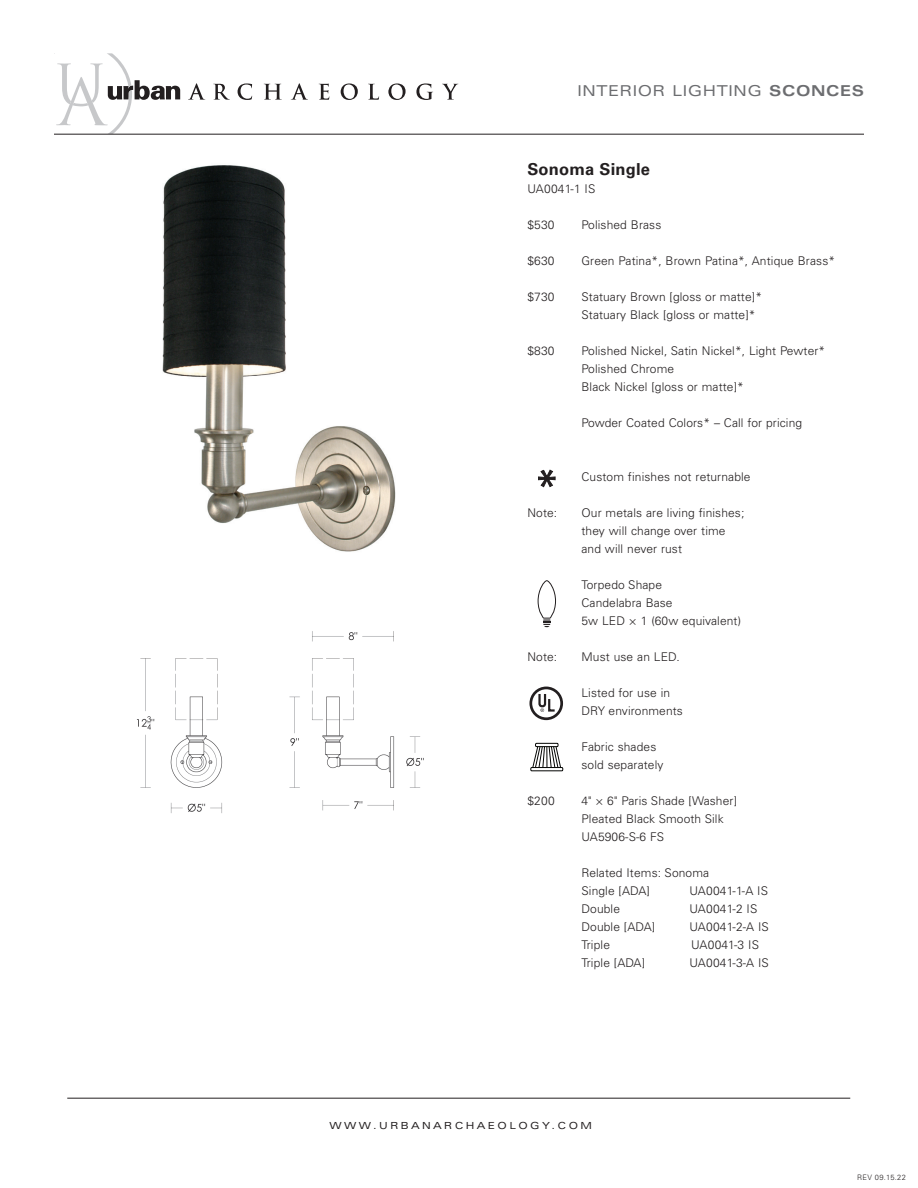
<style>
.page{position:relative;width:918px;height:1188px;background:#fff}
.page>*{position:absolute;margin:0;border:0;box-sizing:border-box;transform-origin:0 0}
.t1{font:700 16.5px "Univers LT Pro 65";letter-spacing:.01em;color:#231f20}
.t2{font:expanded 15px "Univers LT Pro";letter-spacing:.04em;color:#6c6d70}
.t3{font:300 12px/18px "Univers LT Pro 45";letter-spacing:.01em;color:#231f20}
.t4{font:expanded 9.75px "Univers LT Pro";letter-spacing:.25em;color:#231f20}
.t5{font:300 7.5px "Univers LT Pro 45";letter-spacing:.04em;color:#231f20}
.s1{font-weight:700}
</style>
<div class="page">
<svg style="left:188px;top:83px;width:17px;height:17px"></svg>
<svg style="left:213px;top:84px;width:17px;height:16px"></svg>
<svg style="left:238px;top:83px;width:14px;height:17px"></svg>
<svg style="left:264px;top:84px;width:18px;height:16px"></svg>
<svg style="left:291px;top:83px;width:17px;height:17px"></svg>
<svg style="left:319px;top:84px;width:10px;height:16px"></svg>
<svg style="left:341px;top:83px;width:17px;height:17px"></svg>
<svg style="left:368px;top:84px;width:11px;height:16px"></svg>
<svg style="left:388px;top:83px;width:18px;height:17px"></svg>
<svg style="left:416px;top:83px;width:17px;height:17px"></svg>
<svg style="left:442px;top:84px;width:16px;height:16px"></svg>
<svg style="left:54px;top:53px;width:126px;height:81px"></svg>
<hr style="left:54px;top:134px;width:810px;height:1px;background:#231f20">
<hr style="left:67px;top:1098px;width:783px;height:1px;background:#231f20">
<img style="left:137px;top:631px;width:287px;height:182px">
<img style="left:162px;top:165px;width:234px;height:387px">
<svg style="left:538px;top:470px;width:17px;height:17px"></svg>
<div style="left:535px;top:743px;width:23px;height:4px;border:1px solid #040503"></div>
<div style="left:531px;top:767px;width:32px;height:4px;border:1px solid #040503"></div>
<svg style="left:532px;top:746px;width:29px;height:22px"></svg>
<svg style="left:529px;top:687px;width:34px;height:33px"></svg>
<svg style="left:538px;top:580px;width:18px;height:47px"></svg>
<p class="t2" style="left:578px;top:82px;width:288px">INTERIOR LIGHTING <span class="s1">SCONCES</span></p>
<h1 class="t1" style="left:527px;top:158px;width:124px">Sonoma Single</h1>
<p class="t3" style="left:527px;top:180px;width:69px">UA0041-1 IS</p>
<p class="t3" style="left:527px;top:216px;width:29px">$530</p>
<p class="t3" style="left:581px;top:216px;width:81px">Polished Brass</p>
<p class="t3" style="left:527px;top:252px;width:29px">$630</p>
<p class="t3" style="left:581px;top:252px;width:255px">Green Patina*, Brown Patina*, Antique Brass*</p>
<p class="t3" style="left:527px;top:288px;width:29px">$730</p>
<p class="t3" style="left:581px;top:288px;width:182px">Statuary Brown [gloss or matte]*<br>Statuary Black [gloss or matte]*</p>
<p class="t3" style="left:527px;top:342px;width:29px">$830</p>
<p class="t3" style="left:581px;top:342px;width:245px">Polished Nickel, Satin Nickel*, Light Pewter*<br>Polished Chrome<br>Black Nickel [gloss or matte]*</p>
<p class="t3" style="left:581px;top:414px;width:222px">Powder Coated Colors* – Call for pricing</p>
<p class="t3" style="left:581px;top:468px;width:171px">Custom finishes not returnable</p>
<p class="t3" style="left:527px;top:504px;width:31px">Note:</p>
<p class="t3" style="left:581px;top:504px;width:164px">Our metals are living finishes; they will change over time and will never rust</p>
<p class="t3" style="left:581px;top:576px;width:161px">Torpedo Shape<br>Candelabra Base<br>5w LED × 1 (60w equivalent)</p>
<p class="t3" style="left:527px;top:648px;width:31px">Note:</p>
<p class="t3" style="left:581px;top:648px;width:100px">Must use an LED.</p>
<p class="t3" style="left:581px;top:684px;width:103px">Listed for use in<br>DRY environments</p>
<p class="t3" style="left:581px;top:738px;width:84px">Fabric shades sold separately</p>
<p class="t3" style="left:527px;top:792px;width:29px">$200</p>
<p class="t3" style="left:581px;top:792px;width:157px">4" × 6" Paris Shade [Washer]<br>Pleated Black Smooth Silk<br>UA5906-S-6 FS</p>
<p class="t3" style="left:581px;top:864px;width:129px">Related Items: Sonoma<br>Single [ADA]</p>
<p class="t3" style="left:689px;top:882px;width:80px">UA0041-1-A IS</p>
<p class="t3" style="left:581px;top:900px;width:40px">Double</p>
<p class="t3" style="left:689px;top:900px;width:69px">UA0041-2 IS</p>
<p class="t3" style="left:581px;top:918px;width:75px">Double [ADA]</p>
<p class="t3" style="left:689px;top:918px;width:81px">UA0041-2-A IS</p>
<p class="t3" style="left:581px;top:936px;width:30px">Triple</p>
<p class="t3" style="left:691px;top:936px;width:69px">UA0041-3 IS</p>
<p class="t3" style="left:581px;top:954px;width:65px">Triple [ADA]</p>
<p class="t3" style="left:689px;top:954px;width:81px">UA0041-3-A IS</p>
<p class="t4" style="left:329px;top:1120px;width:264px">WWW.URBANARCHAEOLOGY.COM</p>
<p class="t5" style="left:857px;top:1172px;width:50px">REV 09.15.22</p>
</div>
